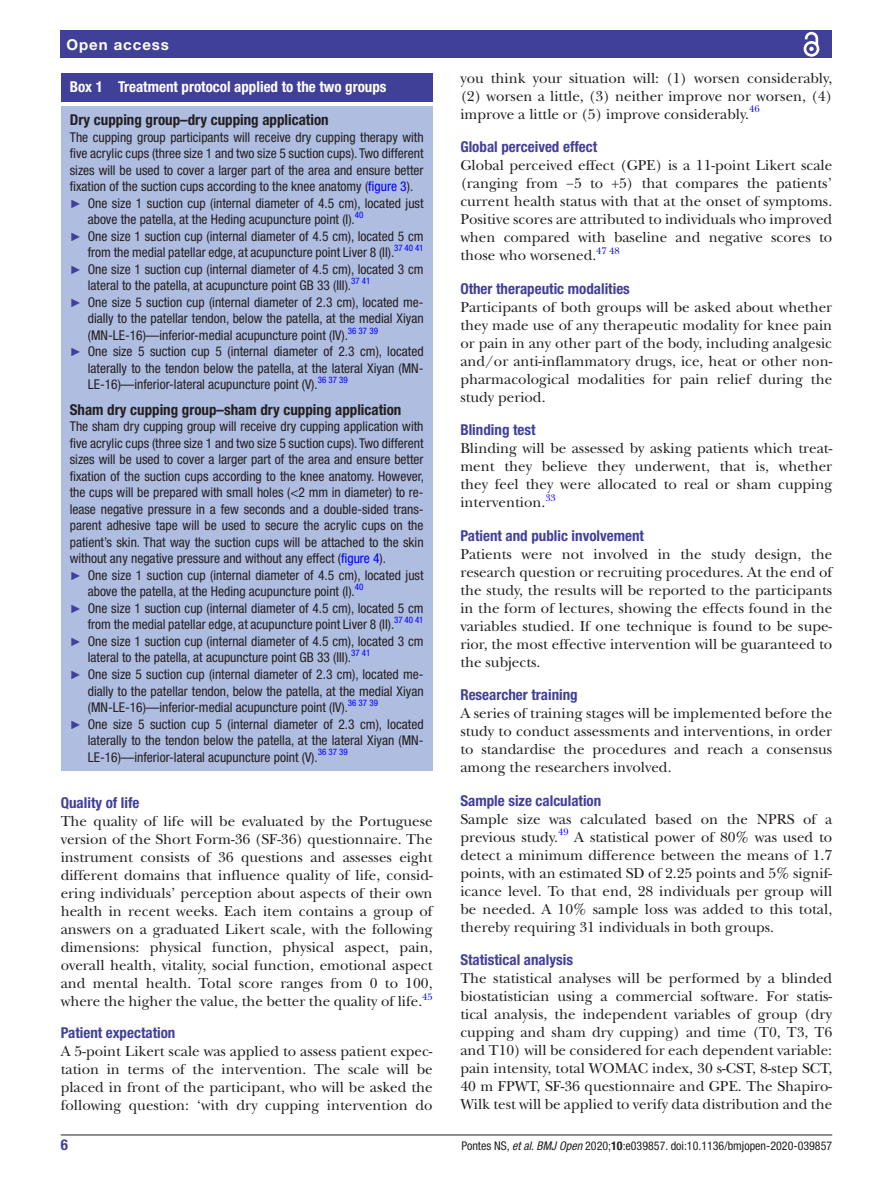
<style>
.page{position:relative;width:893px;height:1191px;background:#fff}
.page>*{position:absolute;margin:0;border:0;box-sizing:border-box;transform-origin:0 0}
.t1{font:15px/18px "New Baskerville";color:#231f20;text-align:justify}
.t2{font:700 condensed 15px "Helvetica Neue LT Std";color:#414099}
.t3{font:700 condensed 15px "Helvetica Neue LT Std";color:#231f20}
.t4{font:700 condensed 15px "Helvetica Neue LT Std";color:#fff}
.t5{font:700 15px "Helvetica Neue LT Std";letter-spacing:.065em;color:#fff}
.t6{font:condensed 13.5px "Helvetica Neue LT Std";color:#231f20}
.t7{font:condensed 12px "Helvetica Neue LT Std";color:#231f20}
.t8{font:9.9px "New Baskerville";color:#00f}
.s1{color:#00f}
.s2{font-family:"Arial";font-stretch:normal;font-size:12px;color:#414099}
.s3{font-style:italic}
.s4{font-weight:700}
</style>
<div class="page">
<hr style="left:61px;top:1134px;width:771px;height:1px;background:#231f20">
<div style="left:61px;top:31px;width:771px;height:27px;background:#414099"></div>
<svg style="left:803px;top:31px;width:17px;height:26px"></svg>
<div style="left:61px;top:73px;width:372px;height:28px;background:#414099"></div>
<div style="left:61px;top:106px;width:372px;height:664px;background:#afbde1"></div>
<p class="t5" style="left:66px;top:35px;width:104px">Open access</p>
<p class="t4" style="left:70px;top:78px;width:318px">Box 1 Treatment protocol applied to the two groups</p>
<p class="t3" style="left:70px;top:111px;width:260px">Dry cupping group–dry cupping application</p>
<p class="t6" style="left:70px;top:129px;width:355px">The cupping group participants will receive dry cupping therapy with</p>
<p class="t6" style="left:70px;top:146px;width:355px">five acrylic cups (three size 1 and two size 5 suction cups). Two different</p>
<p class="t6" style="left:70px;top:162px;width:355px">sizes will be used to cover a larger part of the area and ensure better</p>
<p class="t6" style="left:70px;top:179px;width:345px">fixation of the suction cups according to the knee anatomy (<span class="s1">figure 3</span>).</p>
<p class="t6" style="left:70px;top:195px;width:355px"><span class="s2">►</span> One size 1 suction cup (internal diameter of 4.5 cm), located just</p>
<p class="t6" style="left:88px;top:212px;width:277px">above the patella, at the Heding acupuncture point (I).<sup>40</sup></p>
<p class="t6" style="left:70px;top:228px;width:355px"><span class="s2">►</span> One size 1 suction cup (internal diameter of 4.5 cm), located 5 cm</p>
<p class="t6" style="left:88px;top:245px;width:337px">from the medial patellar edge, at acupuncture point Liver 8 (II).<sup>37</sup> <sup>40</sup> <sup>41</sup></p>
<p class="t6" style="left:70px;top:261px;width:355px"><span class="s2">►</span> One size 1 suction cup (internal diameter of 4.5 cm), located 3 cm</p>
<p class="t6" style="left:88px;top:278px;width:284px">lateral to the patella, at acupuncture point GB 33 (III).<sup>37</sup> <sup>41</sup></p>
<p class="t6" style="left:70px;top:294px;width:355px"><span class="s2">►</span> One size 5 suction cup (internal diameter of 2.3 cm), located me-</p>
<p class="t6" style="left:88px;top:311px;width:337px">dially to the patellar tendon, below the patella, at the medial Xiyan</p>
<p class="t6" style="left:88px;top:327px;width:292px">(MN-LE-16)—inferior-medial acupuncture point (IV).<sup>36</sup> <sup>37</sup> <sup>39</sup></p>
<p class="t6" style="left:70px;top:344px;width:355px"><span class="s2">►</span> One size 5 suction cup 5 (internal diameter of 2.3 cm), located</p>
<p class="t6" style="left:88px;top:360px;width:337px">laterally to the tendon below the patella, at the lateral Xiyan (MN-</p>
<p class="t6" style="left:88px;top:377px;width:262px">LE-16)—inferior-lateral acupuncture point (V).<sup>36</sup> <sup>37</sup> <sup>39</sup></p>
<p class="t3" style="left:70px;top:400px;width:333px">Sham dry cupping group–sham dry cupping application</p>
<p class="t6" style="left:70px;top:419px;width:355px">The sham dry cupping group will receive dry cupping application with</p>
<p class="t6" style="left:70px;top:435px;width:355px">five acrylic cups (three size 1 and two size 5 suction cups). Two different</p>
<p class="t6" style="left:70px;top:452px;width:355px">sizes will be used to cover a larger part of the area and ensure better</p>
<p class="t6" style="left:70px;top:468px;width:356px">fixation of the suction cups according to the knee anatomy. However,</p>
<p class="t6" style="left:70px;top:485px;width:355px">the cups will be prepared with small holes (&lt;2 mm in diameter) to re-</p>
<p class="t6" style="left:70px;top:501px;width:355px">lease negative pressure in a few seconds and a double-sided trans-</p>
<p class="t6" style="left:70px;top:518px;width:355px">parent adhesive tape will be used to secure the acrylic cups on the</p>
<p class="t6" style="left:70px;top:534px;width:355px">patient’s skin. That way the suction cups will be attached to the skin</p>
<p class="t6" style="left:70px;top:551px;width:318px">without any negative pressure and without any effect (<span class="s1">figure 4</span>).</p>
<p class="t6" style="left:70px;top:567px;width:355px"><span class="s2">►</span> One size 1 suction cup (internal diameter of 4.5 cm), located just</p>
<p class="t6" style="left:88px;top:584px;width:277px">above the patella, at the Heding acupuncture point (I).<sup>40</sup></p>
<p class="t6" style="left:70px;top:600px;width:355px"><span class="s2">►</span> One size 1 suction cup (internal diameter of 4.5 cm), located 5 cm</p>
<p class="t6" style="left:88px;top:617px;width:337px">from the medial patellar edge, at acupuncture point Liver 8 (II).<sup>37</sup> <sup>40</sup> <sup>41</sup></p>
<p class="t6" style="left:70px;top:633px;width:355px"><span class="s2">►</span> One size 1 suction cup (internal diameter of 4.5 cm), located 3 cm</p>
<p class="t6" style="left:88px;top:650px;width:284px">lateral to the patella, at acupuncture point GB 33 (III).<sup>37</sup> <sup>41</sup></p>
<p class="t6" style="left:70px;top:666px;width:355px"><span class="s2">►</span> One size 5 suction cup (internal diameter of 2.3 cm), located me-</p>
<p class="t6" style="left:88px;top:683px;width:337px">dially to the patellar tendon, below the patella, at the medial Xiyan</p>
<p class="t6" style="left:88px;top:699px;width:292px">(MN-LE-16)—inferior-medial acupuncture point (IV).<sup>36</sup> <sup>37</sup> <sup>39</sup></p>
<p class="t6" style="left:70px;top:716px;width:355px"><span class="s2">►</span> One size 5 suction cup 5 (internal diameter of 2.3 cm), located</p>
<p class="t6" style="left:88px;top:732px;width:337px">laterally to the tendon below the patella, at the lateral Xiyan (MN-</p>
<p class="t6" style="left:88px;top:749px;width:262px">LE-16)—inferior-lateral acupuncture point (V).<sup>36</sup> <sup>37</sup> <sup>39</sup></p>
<p class="t2" style="left:61px;top:794px;width:80px">Quality of life</p>
<p class="t1" style="left:61px;top:812px;width:373px">The quality of life will be evaluated by the Portuguese version of the Short Form-36 (SF-36) questionnaire. The instrument consists of 36 questions and assesses eight different domains that influence quality of life, consid&shy;ering individuals’ perception about aspects of their own health in recent weeks. Each item contains a group of answers on a graduated Likert scale, with the following dimensions: physical function, physical aspect, pain, overall health, vitality, social function, emotional aspect and mental health. Total score ranges from 0 to 100, where the higher the value, the better the quality of life.<sup>45</sup></p>
<p class="t2" style="left:61px;top:1023px;width:116px">Patient expectation</p>
<p class="t1" style="left:61px;top:1042px;width:373px">A 5-point Likert scale was applied to assess patient expec&shy;tation in terms of the intervention. The scale will be placed in front of the participant, who will be asked the following question: ‘with dry cupping intervention do</p>
<p class="t1" style="left:460px;top:69px;width:373px">you think your situation will: (1) worsen considerably, (2) worsen a little, (3) neither improve nor worsen, (4) improve a little or (5) improve considerably.<sup>46</sup></p>
<p class="t2" style="left:460px;top:138px;width:138px">Global perceived effect</p>
<p class="t1" style="left:460px;top:157px;width:373px">Global perceived effect (GPE) is a 11-point Likert scale (ranging from −5 to +5) that compares the patients’ current health status with that at the onset of symptoms.<br>Positive scores are attributed to individuals who improved when compared with baseline and negative scores to those who worsened.</p>
<p class="t8" style="left:596px;top:245px;width:25px">47 48</p>
<p class="t2" style="left:460px;top:279px;width:171px">Other therapeutic modalities</p>
<p class="t1" style="left:460px;top:298px;width:373px">Participants of both groups will be asked about whether they made use of any therapeutic modality for knee pain or pain in any other part of the body, including analgesic and/or anti-inflammatory drugs, ice, heat or other non&shy;pharmacological modalities for pain relief during the study period.</p>
<p class="t2" style="left:460px;top:421px;width:77px">Blinding test</p>
<p class="t1" style="left:460px;top:439px;width:373px">Blinding will be assessed by asking patients which treat&shy;ment they believe they underwent, that is, whether they feel they were allocated to real or sham cupping intervention.</p>
<p class="t8" style="left:545px;top:492px;width:12px">33</p>
<p class="t2" style="left:460px;top:526px;width:185px">Patient and public involvement</p>
<p class="t1" style="left:460px;top:545px;width:373px">Patients were not involved in the study design, the research question or recruiting procedures. At the end of the study, the results will be reported to the participants in the form of lectures, showing the effects found in the variables studied. If one technique is found to be supe&shy;rior, the most effective intervention will be guaranteed to the subjects.</p>
<p class="t2" style="left:460px;top:686px;width:119px">Researcher training</p>
<p class="t1" style="left:460px;top:704px;width:373px">A series of training stages will be implemented before the study to conduct assessments and interventions, in order to standardise the procedures and reach a consensus among the researchers involved.</p>
<p class="t2" style="left:460px;top:791px;width:142px">Sample size calculation</p>
<p class="t1" style="left:460px;top:810px;width:373px">Sample size was calculated based on the NPRS of a previous study.</p>
<p class="t8" style="left:558px;top:826px;width:12px">49</p>
<p class="t1" style="left:460px;top:828px;width:373px;text-indent:114px">A statistical power of 80% was used to detect a minimum difference between the means of 1.7 points, with an estimated SD of 2.25 points and 5% signif&shy;icance level. To that end, 28 individuals per group will be needed. A 10% sample loss was added to this total, thereby requiring 31 individuals in both groups.</p>
<p class="t2" style="left:460px;top:950px;width:114px">Statistical analysis</p>
<p class="t1" style="left:460px;top:969px;width:373px">The statistical analyses will be performed by a blinded biostatistician using a commercial software. For statis&shy;tical analysis, the independent variables of group (dry cupping and sham dry cupping) and time (T0, T3, T6 and T10) will be considered for each dependent variable: pain intensity, total WOMAC index, 30 s-CST, 8-step SCT, 40 m FPWT, SF-36 questionnaire and GPE. The Shapiro-Wilk test will be applied to verify data distribution and the</p>
<p class="t2" style="left:61px;top:1135px;width:9px">6</p>
<p class="t7" style="left:461px;top:1138px;width:372px">Pontes NS, <span class="s3">et al</span>. <span class="s3">BMJ Open</span> 2020;<span class="s4">10</span>:e039857. doi:10.1136/bmjopen-2020-039857</p>
</div>
